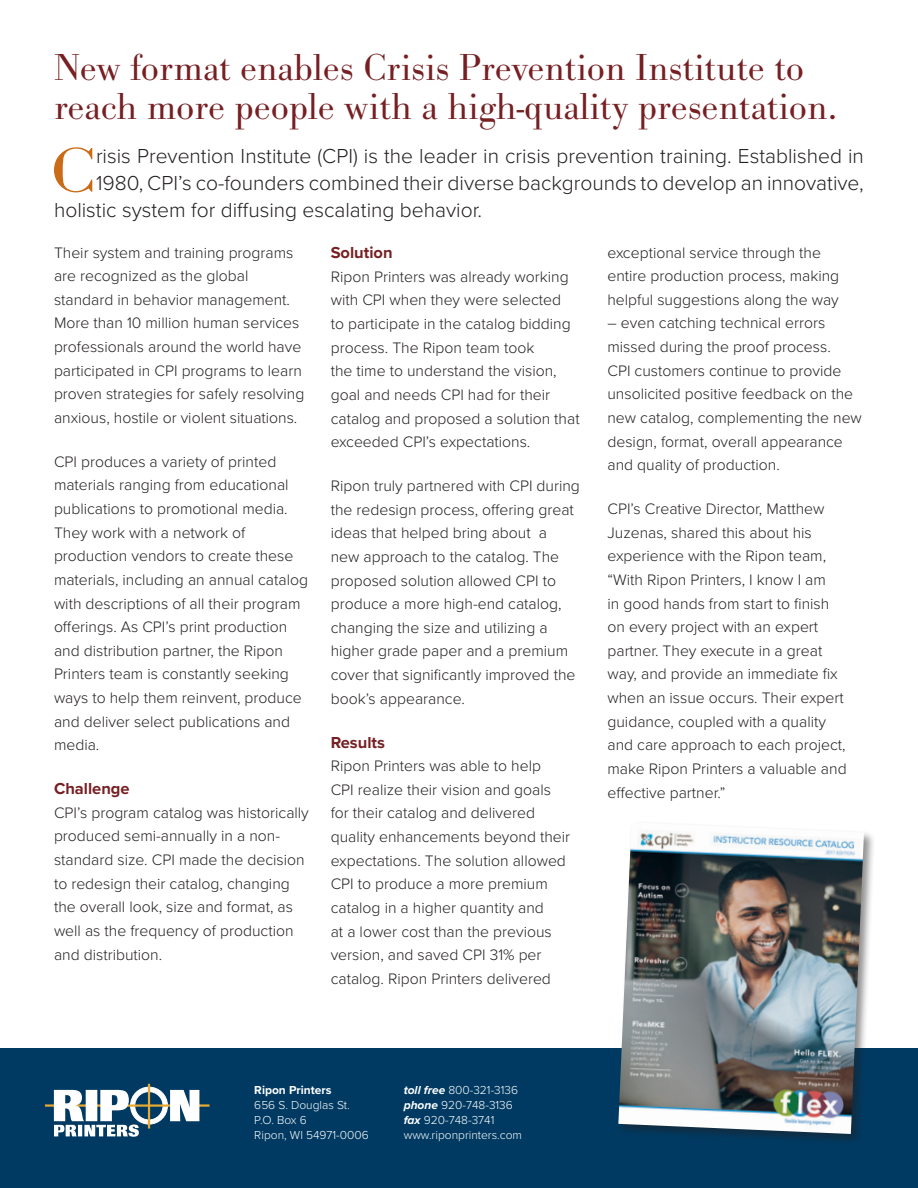
<style>
.page{position:relative;width:918px;height:1188px;background:#fff}
.page>*{position:absolute;margin:0;border:0;box-sizing:border-box;transform-origin:0 0}
.t1{font:300 65.7px "Bodoni URW";color:#ca6c17;scale:1.18 1}
.t2{font:300 39px/39px "Bodoni URW";color:#762023}
.t3{font:300 21px "Proxima Nova";color:#231f20}
.t4{font:700 16.5px "Proxima Nova";color:#762023}
.t5{font:300 15.75px/23.7px "Proxima Nova";color:#231f20}
.t6{font:300 12px/15px "Proxima Nova";color:#fff}
.t7{font:700 12px "Proxima Nova";color:#fff}
.s1{font-weight:700;font-style:italic}
</style>
<div class="page">
<div style="left:0;top:1049px;width:918px;height:139px;background:#003a62"></div>
<div style="left:616px;top:820px;width:259px;height:325px;background:#231f20;opacity:.5"></div>
<img style="left:618px;top:822px;width:246px;height:312px">
<svg style="left:45px;top:1084px;width:165px;height:53px"></svg>
<h2 class="t2" style="left:54px;top:48px;width:785px">New format enables Crisis Prevention Institute to reach more people with a high-quality presentation.</h2>
<h1 class="t1" style="left:50px;top:132px;width:40px">C</h1>
<h3 class="t3" style="left:96px;top:141px;width:769px">risis Prevention Institute (CPI) is the leader in crisis prevention training. Established in</h3>
<h3 class="t3" style="left:96px;top:168px;width:769px">1980, CPI’s co-founders combined their diverse backgrounds to develop an innovative,</h3>
<h3 class="t3" style="left:54px;top:195px;width:430px">holistic system for diffusing escalating behavior.</h3>
<p class="t5" style="left:54px;top:240px;width:252px">Their system and training programs are recognized as the global standard in behavior management.<br>More than 10 million human services professionals around the world have participated in CPI programs to learn proven strategies for safely resolving anxious, hostile or violent situations.</p>
<p class="t5" style="left:54px;top:449px;width:256px">CPI produces a variety of printed materials ranging from educational publications to promotional media.<br>They work with a network of production vendors to create these materials, including an annual catalog with descriptions of all their program offerings. As CPI’s print production and distribution partner, the Ripon Printers team is constantly seeking ways to help them reinvent, produce and deliver select publications and media.</p>
<p class="t4" style="left:54px;top:776px;width:77px">Challenge</p>
<p class="t5" style="left:54px;top:800px;width:256px">CPI’s program catalog was historically produced semi-annually in a non&shy;standard size. CPI made the decision to redesign their catalog, changing the overall look, size and format, as well as the frequency of production and distribution.</p>
<p class="t4" style="left:331px;top:240px;width:63px">Solution</p>
<p class="t5" style="left:331px;top:264px;width:250px">Ripon Printers was already working with CPI when they were selected<br>to participate in the catalog bidding process. The Ripon team took<br>the time to understand the vision, goal and needs CPI had for their catalog and proposed a solution that exceeded CPI’s expectations.</p>
<p class="t5" style="left:331px;top:473px;width:251px">Ripon truly partnered with CPI during the redesign process, offering great ideas that helped bring about a<br>new approach to the catalog. The proposed solution allowed CPI to produce a more high-end catalog, changing the size and utilizing a higher grade paper and a premium cover that significantly improved the book’s appearance.</p>
<p class="t4" style="left:331px;top:730px;width:56px">Results</p>
<p class="t5" style="left:331px;top:753px;width:241px">Ripon Printers was able to help<br>CPI realize their vision and goals for their catalog and delivered quality enhancements beyond their expectations. The solution allowed<br>CPI to produce a more premium catalog in a higher quantity and<br>at a lower cost than the previous version, and saved CPI 31% per catalog. Ripon Printers delivered</p>
<p class="t5" style="left:607px;top:240px;width:233px">exceptional service through the entire production process, making helpful suggestions along the way</p>
<p class="t5" style="left:607px;top:311px;width:256px">– even catching technical errors missed during the proof process.<br>CPI customers continue to provide unsolicited positive feedback on the new catalog, complementing the new design, format, overall appearance and quality of production.</p>
<p class="t5" style="left:607px;top:496px;width:241px">CPI’s Creative Director, Matthew<br>Juzenas, shared this about his experience with the Ripon team, “With Ripon Printers, I know I am<br>in good hands from start to finish on every project with an expert partner. They execute in a great way, and provide an immediate fix when an issue occurs. Their expert guidance, coupled with a quality and care approach to each project, make Ripon Printers a valuable and effective partner.”</p>
<p class="t7" style="left:254px;top:1081px;width:79px">Ripon Printers</p>
<p class="t6" style="left:254px;top:1097px;width:116px">656 S. Douglas St.<br>P.O. Box 6<br>Ripon, WI 54971-0006</p>
<p class="t6" style="left:404px;top:1082px;width:120px"><span class="s1">toll free</span> 800-321-3136 <span class="s1">phone</span> 920-748-3136 <span class="s1">fax</span> 920-748-3741 www.riponprinters.com</p>
</div>
